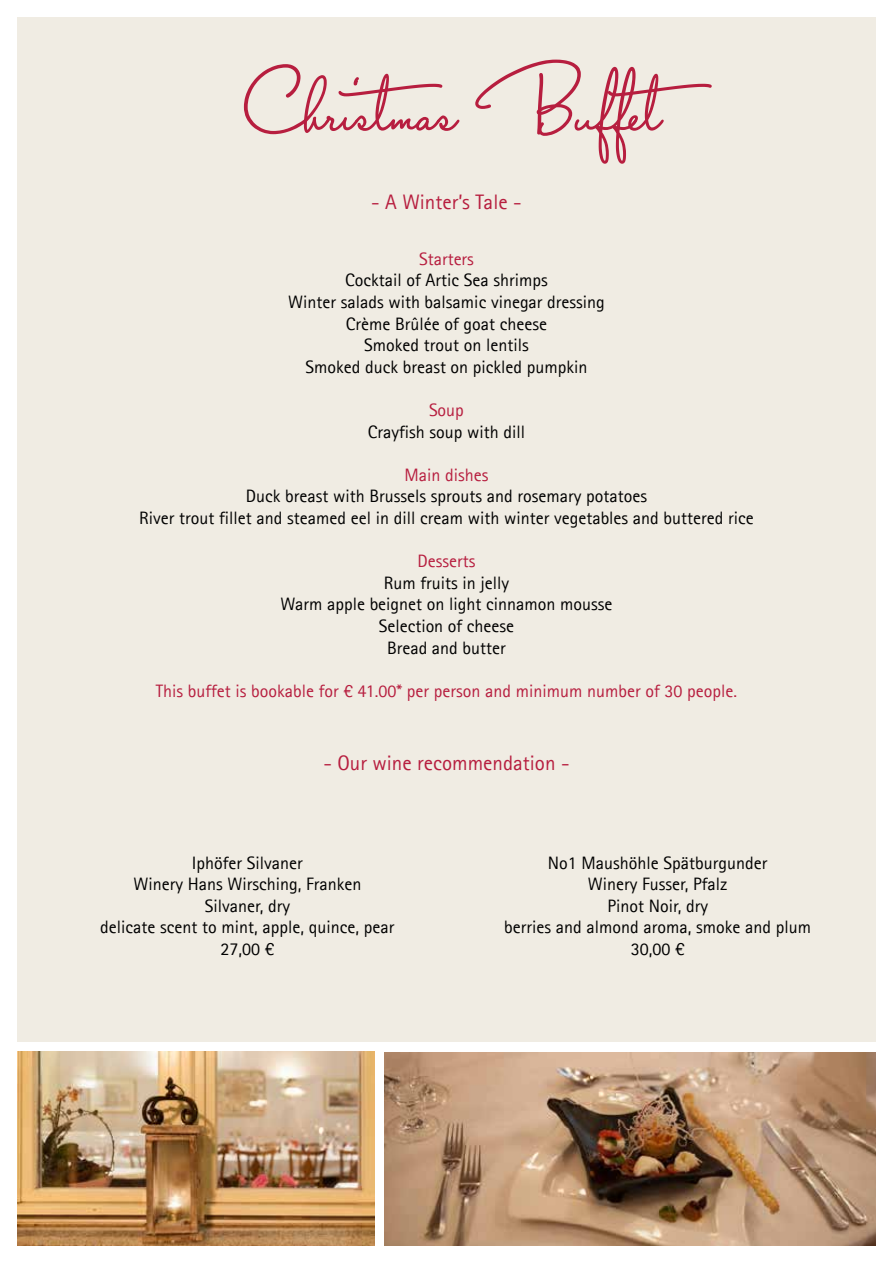
<style>
.page{position:relative;width:893px;height:1263px;background:#fff}
.page>*{position:absolute;margin:0;border:0;box-sizing:border-box;transform-origin:0 0}
.t1{font:72px "Capistrano BF";color:#b71e3f}
.t2{font:21px "Agfa Rotis Sans Serif";color:#b71e3f}
.t3{font:18px/21.6px "Agfa Rotis Sans Serif";color:#000;text-align:center}
.t4{font:18px "Agfa Rotis Sans Serif";color:#b71e3f}
</style>
<div class="page">
<div style="left:17px;top:17px;width:859px;height:1025px;background:#f0ece3"></div>
<img style="left:17px;top:1051px;width:357px;height:195px">
<img style="left:385px;top:1052px;width:491px;height:194px">
<h1 class="t1" style="left:239px;top:62px;width:504px">Christmas Buffet</h1>
<p class="t2" style="left:371px;top:189px;width:152px">- A Winter’s Tale -</p>
<p class="t4" style="left:419px;top:248px;width:56px">Starters</p>
<p class="t3" style="left:288px;top:269px;width:318px">Cocktail of Artic Sea shrimps<br>Winter salads with balsamic vinegar dressing<br>Crème Brûlée of goat cheese<br>Smoked trout on lentils<br>Smoked duck breast on pickled pumpkin</p>
<p class="t4" style="left:429px;top:399px;width:36px">Soup</p>
<p class="t3" style="left:368px;top:420px;width:159px">Crayfish soup with dill</p>
<p class="t4" style="left:404px;top:464px;width:85px">Main dishes</p>
<p class="t3" style="left:139px;top:485px;width:616px">Duck breast with Brussels sprouts and rosemary potatoes<br>River trout fillet and steamed eel in dill cream with winter vegetables and buttered rice</p>
<p class="t4" style="left:417px;top:550px;width:59px">Desserts</p>
<p class="t3" style="left:280px;top:572px;width:334px">Rum fruits in jelly<br>Warm apple beignet on light cinnamon mousse<br>Selection of cheese<br>Bread and butter</p>
<p class="t4" style="left:156px;top:680px;width:583px">This buffet is bookable for € 41.00* per person and minimum number of 30 people.</p>
<p class="t2" style="left:323px;top:751px;width:248px">- Our wine recommendation -</p>
<p class="t3" style="left:100px;top:852px;width:296px">Iphöfer Silvaner<br>Winery Hans Wirsching, Franken<br>Silvaner, dry<br>delicate scent to mint, apple, quince, pear<br>27,00 €</p>
<p class="t3" style="left:504px;top:852px;width:308px">No1 Maushöhle Spätburgunder<br>Winery Fusser, Pfalz<br>Pinot Noir, dry<br>berries and almond aroma, smoke and plum<br>30,00 €</p>
</div>
